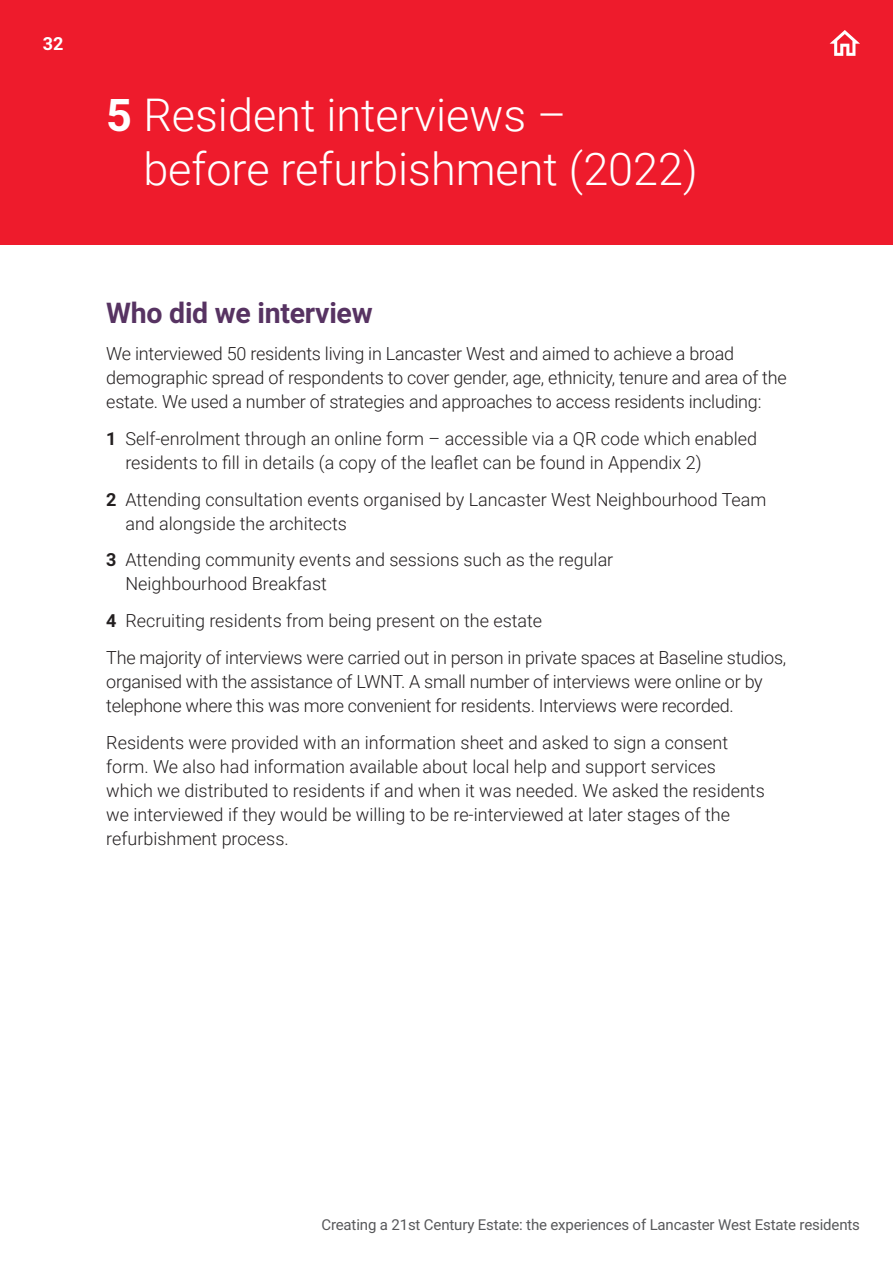
<style>
.page{position:relative;width:893px;height:1263px;background:#fff}
.page>*{position:absolute;margin:0;border:0;box-sizing:border-box;transform-origin:0 0}
._02_Section_head_22{font:300 45px/54px "Roboto";color:#fff}
._02_Section_head_22-2{font:700 28.5px "Roboto";letter-spacing:-.01em;color:#573362}
.t1{font:300 18px/24px "Roboto";color:#231f20}
.t2{font:700 18px "Roboto";color:#fff}
.t3{font:15px "Roboto";letter-spacing:-.01em;color:#57585a}
.s1{font-weight:700}
</style>
<div class="page">
<div style="left:0;top:0;width:893px;height:245px;background:#ee1b2c"></div>
<svg style="left:830px;top:30px;width:30px;height:26px"></svg>
<p class="t2" style="left:43px;top:31px;width:22px">32</p>
<p class="_02_Section_head_22" style="left:143px;top:87px;width:556px;text-indent:-37px"><span class="s1">5</span> Resident interviews – before refurbishment (2022)</p>
<p class="_02_Section_head_22-2" style="left:106px;top:293px;width:268px">Who did we interview</p>
<p class="t1" style="left:106px;top:341px;width:682px">We interviewed 50 residents living in Lancaster West and aimed to achieve a broad demographic spread of respondents to cover gender, age, ethnicity, tenure and area of the estate. We used a number of strategies and approaches to access residents including:</p>
<p class="t1" style="left:125px;top:426px;width:633px;text-indent:-19px"><span class="s1">1</span> Self-enrolment through an online form – accessible via a QR code which enabled residents to fill in details (a copy of the leaflet can be found in Appendix 2)</p>
<p class="t1" style="left:125px;top:486px;width:643px;text-indent:-19px"><span class="s1">2</span> Attending consultation events organised by Lancaster West Neighbourhood Team and alongside the architects</p>
<p class="t1" style="left:125px;top:547px;width:489px;text-indent:-19px"><span class="s1">3</span> Attending community events and sessions such as the regular<br>Neighbourhood Breakfast</p>
<p class="t1" style="left:106px;top:608px;width:437px"><span class="s1">4</span> Recruiting residents from being present on the estate</p>
<p class="t1" style="left:106px;top:645px;width:682px">The majority of interviews were carried out in person in private spaces at Baseline studios, organised with the assistance of LWNT. A small number of interviews were online or by telephone where this was more convenient for residents. Interviews were recorded.</p>
<p class="t1" style="left:106px;top:729px;width:660px">Residents were provided with an information sheet and asked to sign a consent form. We also had information available about local help and support services which we distributed to residents if and when it was needed. We asked the residents we interviewed if they would be willing to be re-interviewed at later stages of the refurbishment process.</p>
<p class="t3" style="left:321px;top:1214px;width:540px">Creating a 21st Century Estate: the experiences of Lancaster West Estate residents</p>
</div>
